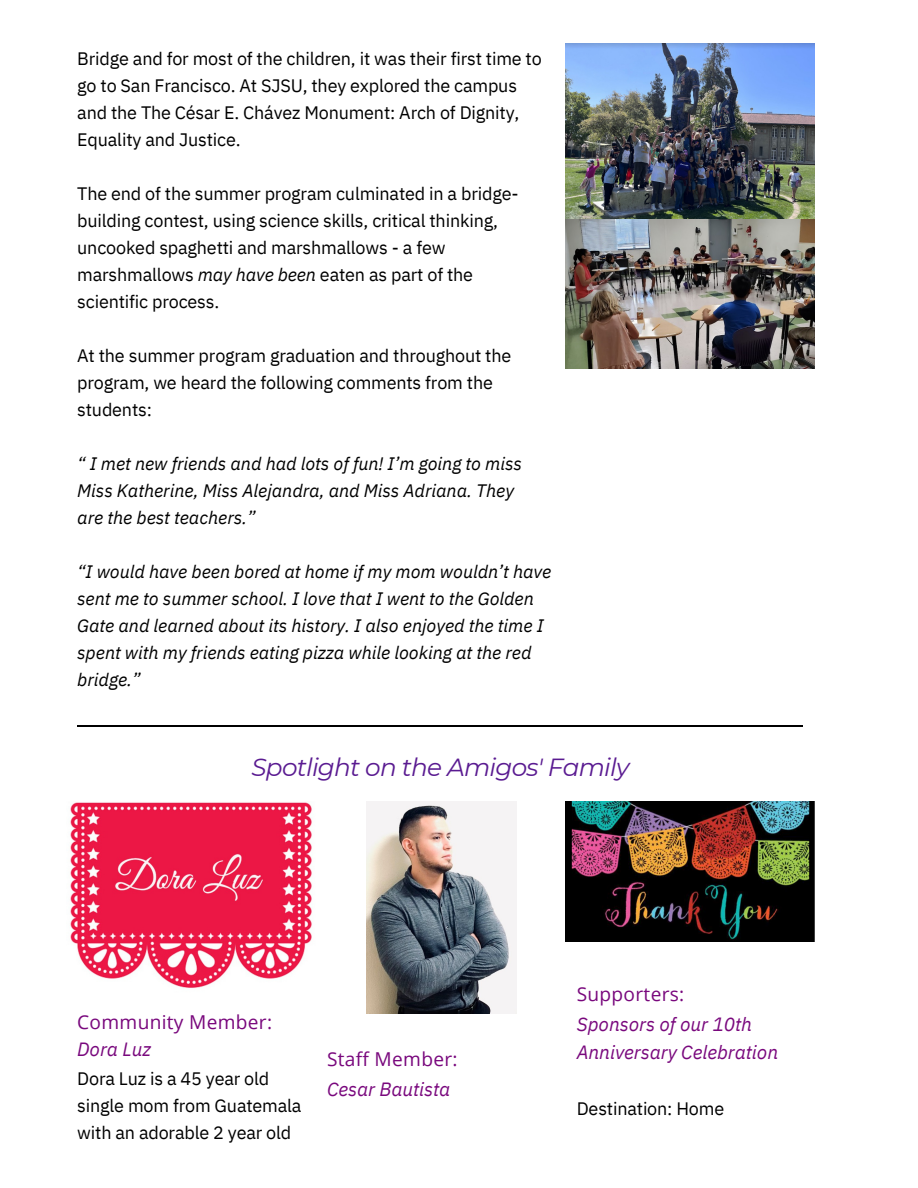
<style>
.page{position:relative;width:918px;height:1188px;background:#fff}
.page>*{position:absolute;margin:0;border:0;box-sizing:border-box;transform-origin:0 0}
.t1{font:italic 24.75px "Montserrat";letter-spacing:-.03em;color:#5a1b91}
.t2{font:italic 19.2px/28.2px "IBM Plex Sans";letter-spacing:-.005em;color:#79087d}
.t3{font:19.2px "Open Sans";letter-spacing:.015em;color:#79087d}
.t4{font:18px/27px "IBM Plex Sans";letter-spacing:-.01em;color:#000}
.t5{font:italic 18px/27px "IBM Plex Sans";letter-spacing:-.005em;color:#000}
.s1{font-style:italic}
</style>
<div class="page">
<img style="left:566px;top:44px;width:248px;height:325px">
<hr style="left:77px;top:725px;width:726px;height:1px;background:#000">
<img style="left:70px;top:802px;width:242px;height:186px">
<img style="left:366px;top:802px;width:150px;height:211px">
<img style="left:566px;top:802px;width:248px;height:139px">
<p class="t4" style="left:77px;top:45px;width:466px">Bridge and for most of the children, it was their first time to go to San Francisco. At SJSU, they explored the campus and the The César E. Chávez Monument: Arch of Dignity, Equality and Justice.</p>
<p class="t4" style="left:77px;top:180px;width:443px">The end of the summer program culminated in a bridge&shy;building contest, using science skills, critical thinking, uncooked spaghetti and marshmallows - a few marshmallows <span class="s1">may have been</span> eaten as part of the scientific process.</p>
<p class="t4" style="left:77px;top:342px;width:436px">At the summer program graduation and throughout the program, we heard the following comments from the students:</p>
<p class="t5" style="left:77px;top:450px;width:446px">“ I met new friends and had lots of fun! I’m going to miss<br>Miss Katherine, Miss Alejandra, and Miss Adriana. They are the best teachers.”</p>
<p class="t5" style="left:77px;top:558px;width:476px">“I would have been bored at home if my mom wouldn’t have sent me to summer school. I love that I went to the Golden Gate and learned about its history. I also enjoyed the time I spent with my friends eating pizza while looking at the red bridge.”</p>
<h1 class="t1" style="left:252px;top:752px;width:380px">Spotlight on the Amigos' Family</h1>
<p class="t3" style="left:77px;top:1009px;width:196px">Community Member:</p>
<p class="t2" style="left:77px;top:1035px;width:75px">Dora Luz</p>
<p class="t4" style="left:77px;top:1064px;width:226px">Dora Luz is a 45 year old single mom from Guatemala with an adorable 2 year old</p>
<p class="t3" style="left:327px;top:1045px;width:132px">Staff Member:</p>
<p class="t2" style="left:327px;top:1074px;width:125px">Cesar Bautista</p>
<p class="t3" style="left:577px;top:981px;width:109px">Supporters:</p>
<p class="t2" style="left:577px;top:1010px;width:203px">Sponsors of our 10th<br>Anniversary Celebration</p>
<p class="t4" style="left:577px;top:1095px;width:149px">Destination: Home</p>
</div>
